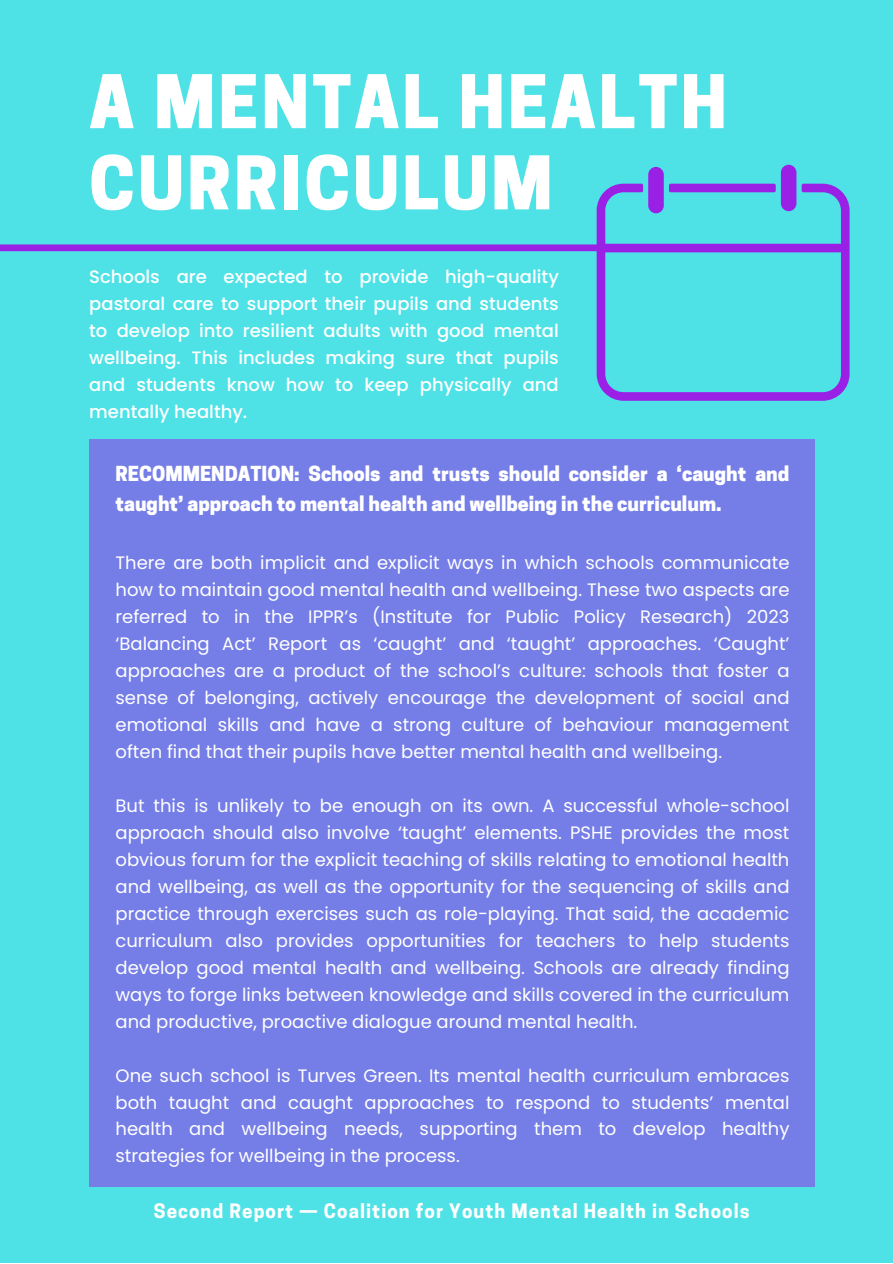
<style>
.page{position:relative;width:893px;height:1264px;background:#fff}
.page>*{position:absolute;margin:0;border:0;box-sizing:border-box;transform-origin:0 0}
.t1{font:800 69.3px/81.2px "Cooper Hewitt";letter-spacing:.04em;color:#fff}
.t2{font:800 19.5px/30.3px "Cooper Hewitt";color:#fff}
.t3{font:700 18.75px "Cooper Hewitt";letter-spacing:.06em;color:#fffefe}
.t4{font:18px/27px "Poppins";color:#fff;text-align:justify}
.t5{font:500 18px/27px "Poppins";color:#fff;text-align:justify}
</style>
<div class="page">
<div style="left:0;top:0;width:892px;height:1262px;background:#4ee2e6"></div>
<div style="left:0;top:244px;width:635px;height:7px;background:#9b20e6"></div>
<svg style="left:596px;top:184px;width:253px;height:217px"></svg>
<div style="left:648px;top:167px;width:15px;height:46px;background:#9b20e6;border-radius:8px"></div>
<div style="left:780px;top:165px;width:16px;height:46px;background:#9b20e6;border-radius:8px"></div>
<div style="left:89px;top:439px;width:725px;height:748px;background:#757ee6"></div>
<p class="t1" style="left:89px;top:70px;width:639px">A MENTAL HEALTH<br>CURRICULUM</p>
<p class="t5" style="left:89px;top:263px;width:471px">Schools are expected to provide high-quality pastoral care to support their pupils and students to develop into resilient adults with good mental wellbeing. This includes making sure that pupils and students know how to keep physically and mentally healthy.</p>
<p class="t2" style="left:115px;top:461px;width:675px">RECOMMENDATION: Schools and trusts should consider a ‘caught and taught’ approach to mental health and wellbeing in the curriculum.</p>
<p class="t4" style="left:115px;top:549px;width:675px">There are both implicit and explicit ways in which schools communicate how to maintain good mental health and wellbeing. These two aspects are referred to in the IPPR’s (Institute for Public Policy Research) 2023 ‘Balancing Act’ Report as ‘caught’ and ‘taught’ approaches. ‘Caught’ approaches are a product of the school’s culture: schools that foster a sense of belonging, actively encourage the development of social and emotional skills and have a strong culture of behaviour management often find that their pupils have better mental health and wellbeing.</p>
<p class="t4" style="left:115px;top:791px;width:675px">But this is unlikely to be enough on its own. A successful whole-school approach should also involve ‘taught’ elements. PSHE provides the most obvious forum for the explicit teaching of skills relating to emotional health and wellbeing, as well as the opportunity for the sequencing of skills and practice through exercises such as role-playing. That said, the academic curriculum also provides opportunities for teachers to help students develop good mental health and wellbeing. Schools are already finding ways to forge links between knowledge and skills covered in the curriculum and productive, proactive dialogue around mental health.</p>
<p class="t4" style="left:115px;top:1061px;width:675px">One such school is Turves Green. Its mental health curriculum embraces both taught and caught approaches to respond to students’ mental health and wellbeing needs, supporting them to develop healthy strategies for wellbeing in the process.</p>
<p class="t3" style="left:154px;top:1204px;width:597px">Second Report — Coalition for Youth Mental Health in Schools</p>
</div>
